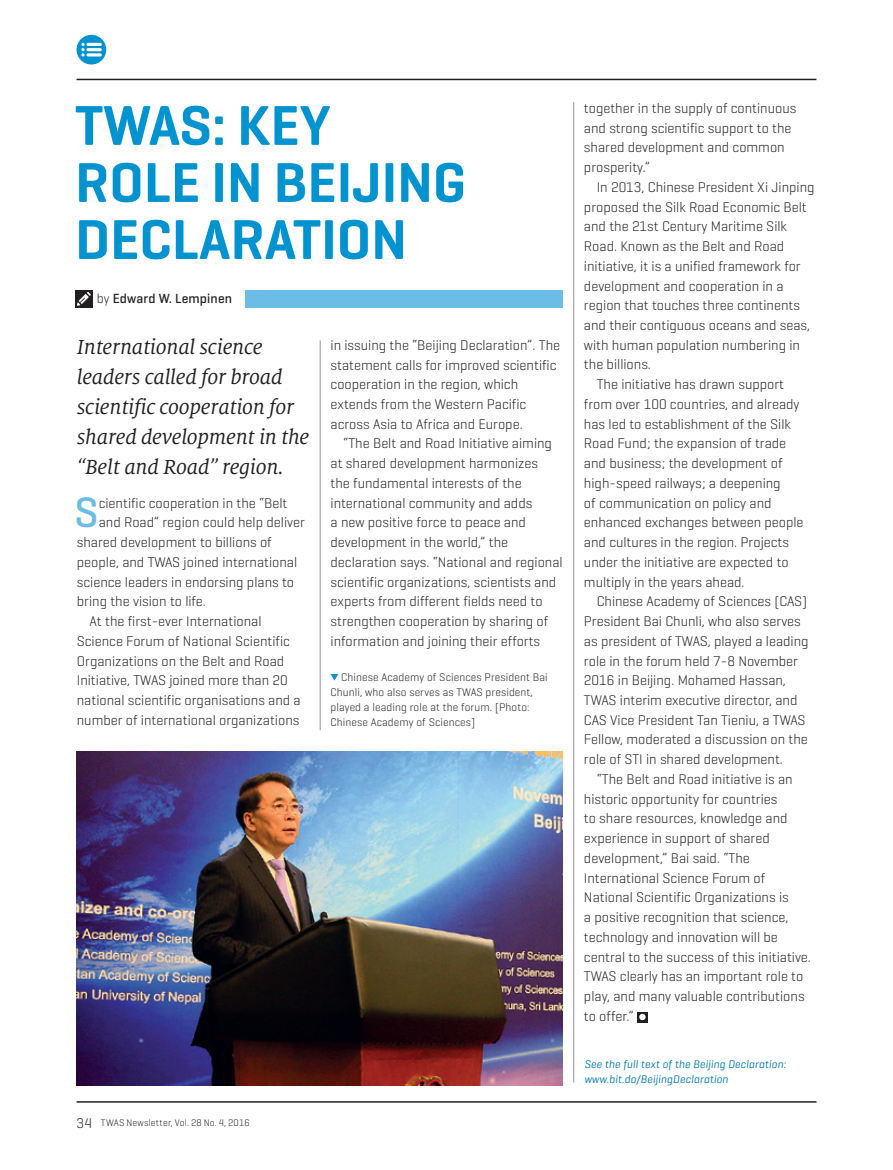
<style>
.page{position:relative;width:893px;height:1170px;background:#fff}
.page>*{position:absolute;margin:0;border:0;box-sizing:border-box;transform-origin:0 0}
.t1{font:600 57px/57px "Geogrotesque";color:#0093d0}
.t2{font:500 43.2px "Geogrotesque";color:#6bbde5}
.t3{font:italic 22.5px/30px "Milo Serif OT";letter-spacing:-.01em;color:#231f20}
.t4{font:300 14.25px/19.6px "Geogrotesque";color:#231f20}
.t5{font:500 13.5px "Geogrotesque";letter-spacing:.01em;color:#231f20}
.t6{font:300 11.25px/15px "Geogrotesque";letter-spacing:.01em;color:#231f20}
.t7{font:italic 11.25px/15px "Geogrotesque";letter-spacing:.01em;color:#0079ad}
.t8{font:300 9.75px "Geogrotesque";letter-spacing:.02em;color:#231f20}
.s1{font-weight:300}
.s2{font-size:14.25px}
</style>
<div class="page">
<hr style="left:77px;top:79px;width:739px;height:1px;background:#231f20">
<div style="left:77px;top:35px;width:29px;height:29px;background:#0093d0;border-radius:50%"></div>
<hr style="left:77px;top:1101px;width:739px;height:1px;background:#231f20">
<hr style="left:573px;top:102px;width:1px;height:980px;background:#939598">
<hr style="left:320px;top:340px;width:1px;height:390px;background:#939598">
<svg style="left:81px;top:43px;width:21px;height:13px"></svg>
<div style="left:245px;top:290px;width:318px;height:17px;background:#6bbde5"></div>
<div style="left:75px;top:290px;width:17px;height:17px;background:#231f20"></div>
<svg style="left:77px;top:292px;width:14px;height:14px"></svg>
<svg style="left:331px;top:674px;width:7px;height:6px"></svg>
<div style="left:637px;top:1011px;width:11px;height:11px;background:#231f20"></div>
<div style="left:639px;top:1013px;width:7px;height:7px;background:#fff;border-radius:50%"></div>
<img style="left:77px;top:752px;width:486px;height:333px">
<h1 class="t1" style="left:75px;top:96px;width:392px">TWAS: KEY<br>ROLE IN BEIJING<br>DECLARATION</h1>
<p class="t5" style="left:97px;top:290px;width:137px"><span class="s1">by</span> Edward W. Lempinen</p>
<h3 class="t3" style="left:77px;top:332px;width:234px">International science leaders called for broad scientific cooperation for shared development in the “Belt and Road” region.</h3>
<h2 class="t2" style="left:74px;top:485px;width:26px">S</h2>
<p class="t4" style="left:99px;top:492px;width:190px">cientific cooperation in the “Belt</p>
<p class="t4" style="left:99px;top:512px;width:208px">and Road” region could help deliver</p>
<p class="t4" style="left:77px;top:532px;width:196px">shared development to billions of</p>
<p class="t4" style="left:77px;top:551px;width:222px">people, and TWAS joined international</p>
<p class="t4" style="left:77px;top:571px;width:219px">science leaders in endorsing plans to</p>
<p class="t4" style="left:77px;top:591px;width:131px">bring the vision to life.</p>
<p class="t4" style="left:90px;top:611px;width:173px">At the first-ever International</p>
<p class="t4" style="left:77px;top:630px;width:215px">Science Forum of National Scientific</p>
<p class="t4" style="left:77px;top:650px;width:209px">Organizations on the Belt and Road</p>
<p class="t4" style="left:77px;top:670px;width:212px">Initiative, TWAS joined more than 20</p>
<p class="t4" style="left:77px;top:689px;width:225px">national scientific organisations and a</p>
<p class="t4" style="left:77px;top:709px;width:224px">number of international organizations</p>
<p class="t4" style="left:331px;top:334px;width:231px">in issuing the “Beijing Declaration”. The statement calls for improved scientific cooperation in the region, which extends from the Western Pacific across Asia to Africa and Europe.</p>
<p class="t4" style="left:331px;top:433px;width:234px;text-indent:13px">“The Belt and Road Initiative aiming at shared development harmonizes<br>the fundamental interests of the international community and adds<br>a new positive force to peace and development in the world,” the declaration says. “National and regional scientific organizations, scientists and experts from different fields need to strengthen cooperation by sharing of information and joining their efforts</p>
<p class="t6" style="left:331px;top:669px;width:219px;text-indent:11px">Chinese Academy of Sciences President Bai Chunli, who also serves as TWAS president, played a leading role at the forum. [Photo:<br>Chinese Academy of Sciences]</p>
<p class="t8" style="left:77px;top:1116px;width:175px"><span class="s2">34</span> TWAS Newsletter, Vol. 28 No. 4, 2016</p>
<p class="t4" style="left:584px;top:98px;width:214px">together in the supply of continuous and strong scientific support to the shared development and common prosperity.”</p>
<p class="t4" style="left:597px;top:177px;width:219px">In 2013, Chinese President Xi Jinping</p>
<p class="t4" style="left:584px;top:196px;width:224px">proposed the Silk Road Economic Belt</p>
<p class="t4" style="left:584px;top:216px;width:205px">and the 21st Century Maritime Silk</p>
<p class="t4" style="left:584px;top:236px;width:202px">Road. Known as the Belt and Road</p>
<p class="t4" style="left:584px;top:256px;width:218px">initiative, it is a unified framework for</p>
<p class="t4" style="left:584px;top:275px;width:201px">development and cooperation in a</p>
<p class="t4" style="left:584px;top:295px;width:217px">region that touches three continents</p>
<p class="t4" style="left:584px;top:315px;width:228px">and their contiguous oceans and seas,</p>
<p class="t4" style="left:584px;top:334px;width:218px">with human population numbering in</p>
<p class="t4" style="left:584px;top:354px;width:69px">the billions.</p>
<p class="t4" style="left:597px;top:374px;width:189px">The initiative has drawn support</p>
<p class="t4" style="left:584px;top:394px;width:217px">from over 100 countries, and already</p>
<p class="t4" style="left:584px;top:413px;width:208px">has led to establishment of the Silk</p>
<p class="t4" style="left:584px;top:433px;width:204px">Road Fund; the expansion of trade</p>
<p class="t4" style="left:584px;top:453px;width:200px">and business; the development of</p>
<p class="t4" style="left:584px;top:472px;width:198px">high-speed railways; a deepening</p>
<p class="t4" style="left:584px;top:492px;width:189px">of communication on policy and</p>
<p class="t4" style="left:584px;top:512px;width:221px">enhanced exchanges between people</p>
<p class="t4" style="left:584px;top:532px;width:206px">and cultures in the region. Projects</p>
<p class="t4" style="left:584px;top:551px;width:206px">under the initiative are expected to</p>
<p class="t4" style="left:584px;top:571px;width:162px">multiply in the years ahead.</p>
<p class="t4" style="left:597px;top:591px;width:212px">Chinese Academy of Sciences (CAS)</p>
<p class="t4" style="left:584px;top:611px;width:218px">President Bai Chunli, who also serves</p>
<p class="t4" style="left:584px;top:630px;width:226px">as president of TWAS, played a leading</p>
<p class="t4" style="left:584px;top:650px;width:216px">role in the forum held 7-8 November</p>
<p class="t4" style="left:584px;top:670px;width:203px">2016 in Beijing. Mohamed Hassan,</p>
<p class="t4" style="left:584px;top:689px;width:215px">TWAS interim executive director, and</p>
<p class="t4" style="left:584px;top:709px;width:223px">CAS Vice President Tan Tieniu, a TWAS</p>
<p class="t4" style="left:584px;top:729px;width:225px">Fellow, moderated a discussion on the</p>
<p class="t4" style="left:584px;top:749px;width:200px">role of STI in shared development.</p>
<p class="t4" style="left:597px;top:768px;width:198px">“The Belt and Road initiative is an</p>
<p class="t4" style="left:584px;top:788px;width:195px">historic opportunity for countries</p>
<p class="t4" style="left:584px;top:808px;width:205px">to share resources, knowledge and</p>
<p class="t4" style="left:584px;top:827px;width:187px">experience in support of shared</p>
<p class="t4" style="left:584px;top:847px;width:167px">development,” Bai said. “The</p>
<p class="t4" style="left:584px;top:867px;width:183px">International Science Forum of</p>
<p class="t4" style="left:584px;top:887px;width:206px">National Scientific Organizations is</p>
<p class="t4" style="left:584px;top:906px;width:206px">a positive recognition that science,</p>
<p class="t4" style="left:584px;top:926px;width:195px">technology and innovation will be</p>
<p class="t4" style="left:584px;top:946px;width:228px">central to the success of this initiative.</p>
<p class="t4" style="left:584px;top:966px;width:221px">TWAS clearly has an important role to</p>
<p class="t4" style="left:584px;top:985px;width:222px">play, and many valuable contributions</p>
<p class="t4" style="left:584px;top:1005px;width:51px">to offer.”</p>
<p class="t7" style="left:584px;top:1055px;width:203px">See the full text of the Beijing Declaration: www.bit.do/BeijingDeclaration</p>
</div>
